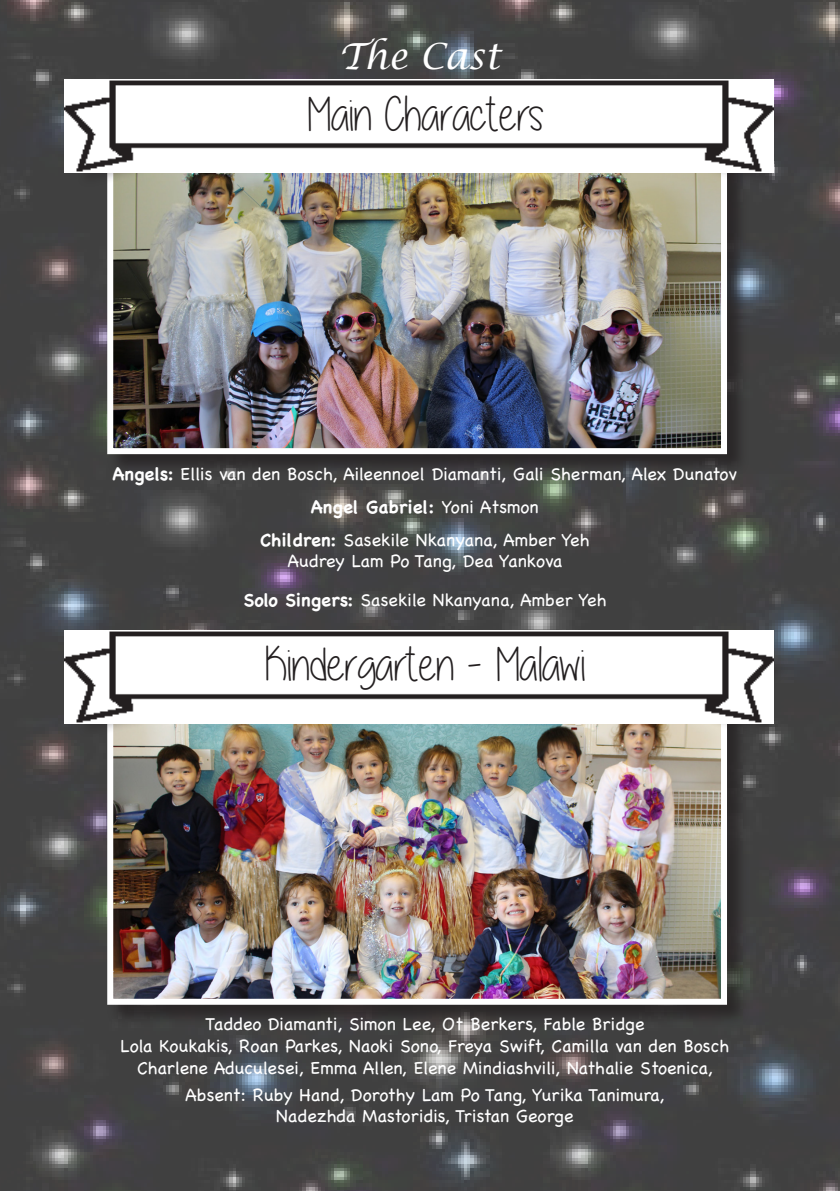
<style>
.page{position:relative;width:840px;height:1191px;background:#fff}
.page>*{position:absolute;margin:0;border:0;box-sizing:border-box;transform-origin:0 0}
.subHead{font:48px "A little sunshine";color:#231f20}
.head{font:italic 36px "Lucida Calligraphy";color:#fff}
.body{font:18px/21.6px "Chalkboard";color:#fff;text-align:center}
.body-2{font:700 18px "Chalkboard";color:#fff}
.s1{font-weight:700}
.s2{font-weight:400}
</style>
<div class="page">
<img style="left:0;top:0;width:839px;height:1191px">
<div style="left:107px;top:139px;width:641px;height:337px;background:#231f20;opacity:.75"></div>
<img style="left:114px;top:188px;width:605px;height:259px">
<div style="left:107px;top:138px;width:619px;height:316px;border:6px solid #fff"></div>
<div style="left:65px;top:81px;width:723px;height:107px;background:#231f20;opacity:.32"></div>
<img style="left:64px;top:80px;width:708px;height:93px">
<div style="left:107px;top:689px;width:641px;height:338px;background:#231f20;opacity:.75"></div>
<img style="left:114px;top:738px;width:605px;height:259px">
<div style="left:107px;top:689px;width:619px;height:315px;border:6px solid #fff"></div>
<div style="left:65px;top:631px;width:723px;height:107px;background:#231f20;opacity:.32"></div>
<img style="left:64px;top:630px;width:708px;height:93px">
<p class="head" style="left:338px;top:34px;width:164px">The Cast</p>
<p class="subHead" style="left:305px;top:89px;width:240px">Main Characters</p>
<p class="body" style="left:112px;top:463px;width:626px"><span class="s1">Angels:</span> Ellis van den Bosch, Aileennoel Diamanti, Gali Sherman, Alex Dunatov</p>
<p class="body-2" style="left:311px;top:496px;width:229px">Angel Gabriel: <span class="s2">Yoni Atsmon</span></p>
<p class="body" style="left:260px;top:528px;width:330px"><span class="s1">Children:</span> Sasekile Nkanyana, Amber Yeh<br>Audrey Lam Po Tang, Dea Yankova</p>
<p class="body" style="left:243px;top:589px;width:364px"><span class="s1">Solo Singers:</span> Sasekile Nkanyana, Amber Yeh</p>
<p class="subHead" style="left:264px;top:639px;width:323px">Kindergarten - Malawi</p>
<p class="body" style="left:205px;top:1013px;width:440px">Taddeo Diamanti, Simon Lee, Ot Berkers, Fable Bridge</p>
<p class="body" style="left:120px;top:1035px;width:609px">Lola Koukakis, Roan Parkes, Naoki Sono, Freya Swift, Camilla van den Bosch<br>Charlene Aduculesei, Emma Allen, Elene Mindiashvili, Nathalie Stoenica,</p>
<p class="body" style="left:185px;top:1083px;width:480px">Absent: Ruby Hand, Dorothy Lam Po Tang, Yurika Tanimura,<br>Nadezhda Mastoridis, Tristan George</p>
</div>
